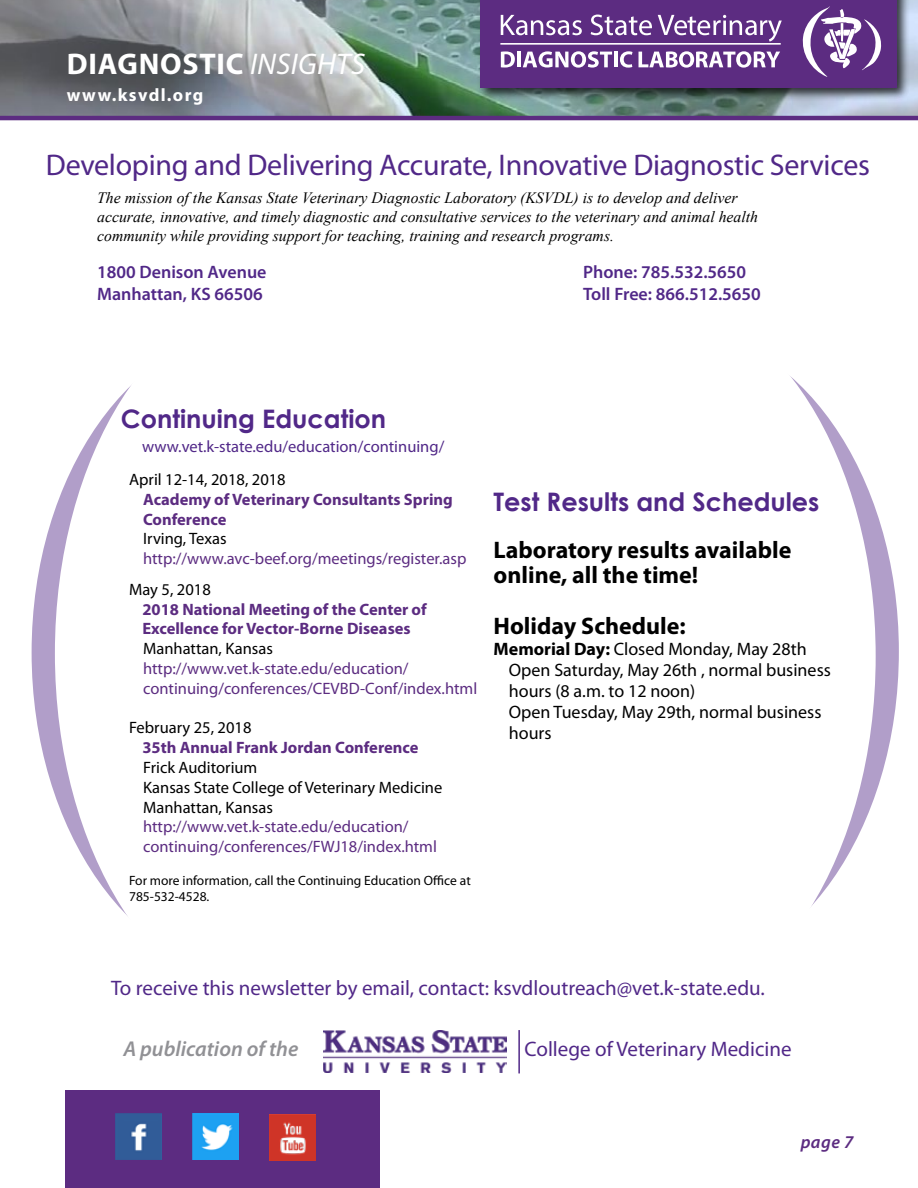
<style>
.page{position:relative;width:918px;height:1188px;background:#fff}
.page>*{position:absolute;margin:0;border:0;box-sizing:border-box;transform-origin:0 0}
.t1{font:30px "Myriad Pro";letter-spacing:-.01em;color:#512888}
.t2{font:700 30px "Myriad Pro";letter-spacing:.025em;color:#fff}
.t3{font:700 25.5px "Century Gothic";color:#512888}
.t4{font:700 24px/25.5px "Myriad Pro";color:#000}
.t5{font:italic 600 21.6px "Myriad Pro";color:#919195}
.t6{font:21px "Myriad Pro";color:#512888}
.t7{font:18px/21px "Myriad Pro";color:#000}
.t8{font:600 18px "Myriad Pro";color:#512888}
.t9{font:700 18px "Myriad Pro";letter-spacing:.075em;color:#fff}
.t10{font:italic 600 18px "Myriad Pro";color:#5c2c81}
.t11{font:16.5px/19.8px "Myriad Pro";color:#5c2c81}
.t12{font:700 16.5px/19.8px "Myriad Pro";color:#5c2c81}
.t13{font:16.5px/19.8px "Myriad Pro";color:#000}
.t14{font:16.5px "Myriad Pro";color:#512888}
.t15{font:italic 15.75px/18.9px "Times New Roman";color:#000}
.t16{font:13.5px/16.2px "Myriad Pro";color:#000}
.s1{font-weight:400;font-style:italic}
.s2{font-weight:700}
</style>
<div class="page">
<svg style="left:0;top:0;width:918px;height:120px;background:#7f898d"></svg>
<div style="left:478px;top:0;width:433px;height:101px;background:#000;opacity:.75"></div>
<div style="left:481px;top:0;width:416px;height:87px;background:#5c2c81"></div>
<svg style="left:501px;top:51px;width:14px;height:17px"></svg>
<hr style="left:517px;top:52px;width:4px;height:15px;background:#fff">
<svg style="left:523px;top:51px;width:89px;height:17px"></svg>
<hr style="left:614px;top:52px;width:4px;height:15px;background:#fff">
<svg style="left:620px;top:51px;width:13px;height:17px"></svg>
<svg style="left:639px;top:51px;width:141px;height:17px"></svg>
<svg style="left:501px;top:15px;width:81px;height:20px"></svg>
<svg style="left:591px;top:15px;width:61px;height:20px"></svg>
<svg style="left:658px;top:15px;width:124px;height:27px"></svg>
<hr style="left:500px;top:43px;width:281px;height:2px;background:#fff">
<img style="left:802px;top:6px;width:80px;height:71px">
<div style="left:32px;top:329px;width:455px;height:646px;background:#b19ec9;border-radius:50%"></div>
<div style="left:55px;top:294px;width:455px;height:718px;background:#fff;border-radius:50%"></div>
<div style="left:444px;top:329px;width:455px;height:646px;background:#b19ec9;border-radius:50%"></div>
<div style="left:421px;top:297px;width:455px;height:718px;background:#fff;border-radius:50%"></div>
<div style="left:65px;top:1090px;width:315px;height:98px;background:#5c2c81"></div>
<img style="left:116px;top:1113px;width:46px;height:46px">
<img style="left:193px;top:1113px;width:46px;height:46px">
<img style="left:269px;top:1115px;width:46px;height:46px">
<img style="left:323px;top:1030px;width:183px;height:42px">
<hr style="left:518px;top:1030px;width:2px;height:43px;background:#512888">
<h1 class="t2" style="left:67px;top:47px;width:300px">DIAGNOSTIC <span class="s1">INSIGHTS</span></h1>
<p class="t9" style="left:67px;top:85px;width:138px">www.ksvdl.org</p>
<h1 class="t1" style="left:46px;top:149px;width:826px">Developing and Delivering Accurate, Innovative Diagnostic Services</h1>
<p class="t15" style="left:97px;top:188px;width:662px">The mission of the Kansas State Veterinary Diagnostic Laboratory (KSVDL) is to develop and deliver accurate, innovative, and timely diagnostic and consultative services to the veterinary and animal health community while providing support for teaching, training and research programs.</p>
<p class="t8" style="left:97px;top:262px;width:171px">1800 Denison Avenue</p>
<p class="t8" style="left:583px;top:262px;width:165px">Phone: 785.532.5650</p>
<p class="t8" style="left:97px;top:284px;width:167px">Manhattan, KS 66506</p>
<p class="t8" style="left:583px;top:284px;width:179px">Toll Free: 866.512.5650</p>
<h2 class="t3" style="left:121px;top:399px;width:267px">Continuing Education</h2>
<p class="t14" style="left:142px;top:437px;width:304px">www.vet.k-state.edu/education/continuing/</p>
<p class="t13" style="left:129px;top:470px;width:158px">April 12-14, 2018, 2018</p>
<p class="t12" style="left:143px;top:490px;width:311px">Academy of Veterinary Consultants Spring<br>Conference</p>
<p class="t13" style="left:143px;top:529px;width:85px">Irving, Texas</p>
<p class="t11" style="left:143px;top:549px;width:325px">http://www.avc-beef.org/meetings/register.asp</p>
<p class="t13" style="left:129px;top:580px;width:83px">May 5, 2018</p>
<p class="t12" style="left:142px;top:599px;width:286px">2018 National Meeting of the Center of<br>Excellence for Vector-Borne Diseases</p>
<p class="t13" style="left:143px;top:639px;width:131px">Manhattan, Kansas</p>
<p class="t11" style="left:143px;top:659px;width:336px">http://www.vet.k-state.edu/education/ continuing/conferences/CEVBD-Conf/index.html</p>
<p class="t13" style="left:129px;top:718px;width:124px">February 25, 2018</p>
<p class="t12" style="left:142px;top:738px;width:278px">35th Annual Frank Jordan Conference</p>
<p class="t13" style="left:143px;top:758px;width:301px">Frick Auditorium<br>Kansas State College of Veterinary Medicine<br>Manhattan, Kansas</p>
<p class="t11" style="left:143px;top:817px;width:295px">http://www.vet.k-state.edu/education/ continuing/conferences/FWJ18/index.html</p>
<p class="t16" style="left:129px;top:872px;width:343px">For more information, call the Continuing Education Office at<br>785-532-4528.</p>
<h2 class="t3" style="left:494px;top:482px;width:327px">Test Results and Schedules</h2>
<h3 class="t4" style="left:494px;top:537px;width:299px">Laboratory results available online, all the time!</h3>
<h3 class="t4" style="left:494px;top:614px;width:194px">Holiday Schedule:</h3>
<p class="t7" style="left:509px;top:639px;width:324px;text-indent:-15px"><span class="s2">Memorial Day:</span> Closed Monday, May 28th<br>Open Saturday, May 26th , normal business hours (8 a.m. to 12 noon)<br>Open Tuesday, May 29th, normal business hours</p>
<h3 class="t6" style="left:111px;top:976px;width:655px">To receive this newsletter by email, contact: ksvdloutreach@vet.k-state.edu.</h3>
<h3 class="t5" style="left:123px;top:1037px;width:176px">A publication of the</h3>
<h3 class="t6" style="left:525px;top:1037px;width:269px">College of Veterinary Medicine</h3>
<p class="t10" style="left:801px;top:1132px;width:54px">page 7</p>
</div>
